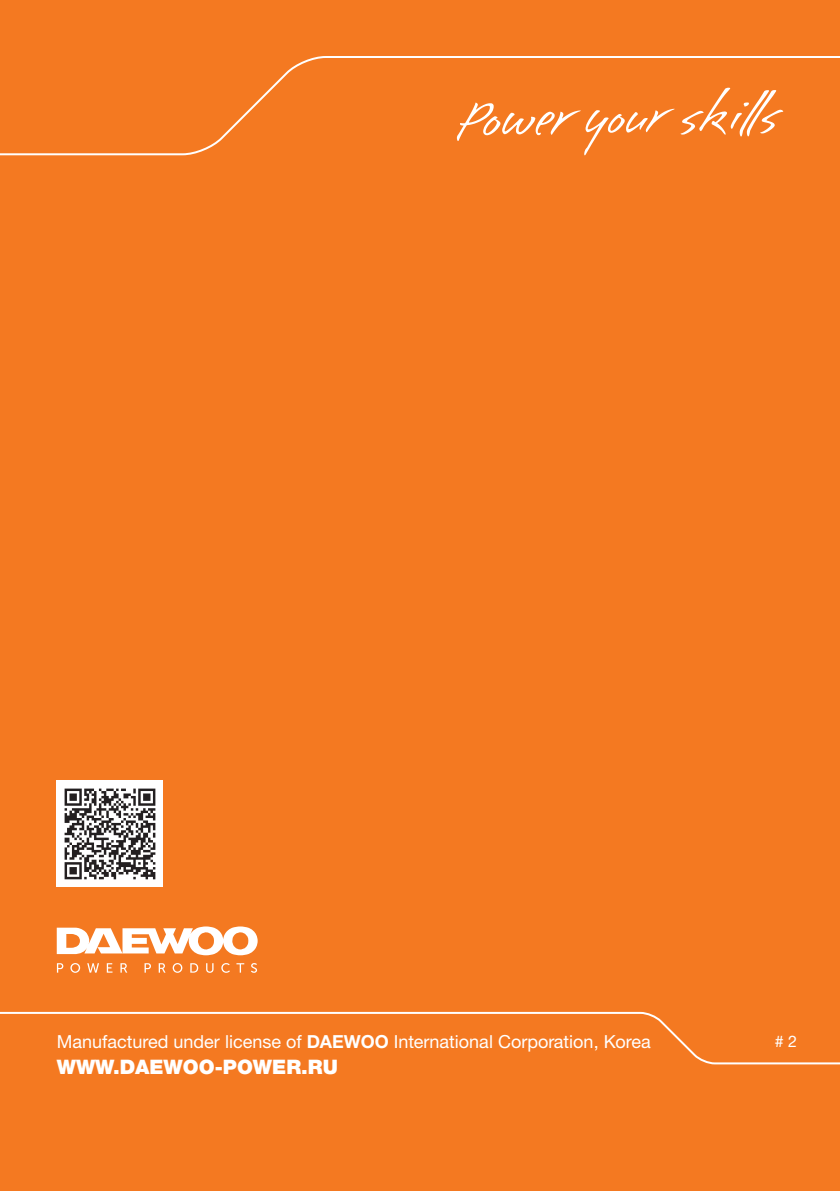
<style>
.page{position:relative;width:840px;height:1191px;background:#fff}
.page>*{position:absolute;margin:0;border:0;box-sizing:border-box;transform-origin:0 0}
.t1{font:900 20px "Helvetica Neue LTW1 G";color:#fff}
.t2{font:18px "Helvetica Neue LTW1 G";color:#fff}
.t3{font:16px "Helvetica Neue LTW1 G";color:#fff}
.s1{font-weight:700}
</style>
<div class="page">
<div style="left:0;top:0;width:839px;height:1191px;background:#f47921"></div>
<div style="left:57px;top:780px;width:106px;height:107px;background:#fff"></div>
<svg style="left:0;top:56px;width:839px;height:100px"></svg>
<svg style="left:0;top:1011px;width:839px;height:54px"></svg>
<svg style="left:65px;top:788px;width:90px;height:91px"></svg>
<svg style="left:680px;top:88px;width:102px;height:48px"></svg>
<svg style="left:456px;top:103px;width:218px;height:52px"></svg>
<svg style="left:57px;top:926px;width:200px;height:29px"></svg>
<svg style="left:57px;top:963px;width:6px;height:9px"></svg>
<svg style="left:70px;top:963px;width:10px;height:9px"></svg>
<svg style="left:87px;top:963px;width:12px;height:9px"></svg>
<svg style="left:107px;top:963px;width:5px;height:9px"></svg>
<svg style="left:120px;top:963px;width:7px;height:9px"></svg>
<svg style="left:144px;top:963px;width:7px;height:9px"></svg>
<svg style="left:159px;top:963px;width:6px;height:9px"></svg>
<svg style="left:172px;top:963px;width:10px;height:9px"></svg>
<svg style="left:190px;top:963px;width:8px;height:9px"></svg>
<svg style="left:206px;top:963px;width:7px;height:9px"></svg>
<svg style="left:221px;top:963px;width:9px;height:9px"></svg>
<svg style="left:236px;top:963px;width:8px;height:9px"></svg>
<svg style="left:251px;top:963px;width:6px;height:9px"></svg>
<p class="t2" style="left:57px;top:1030px;width:595px">Manufactured under license of <span class="s1">DAEWOO</span> International Corporation, Korea</p>
<p class="t1" style="left:57px;top:1054px;width:282px">WWW.DAEWOO-POWER.RU</p>
<p class="t3" style="left:774px;top:1031px;width:24px"># 2</p>
</div>
